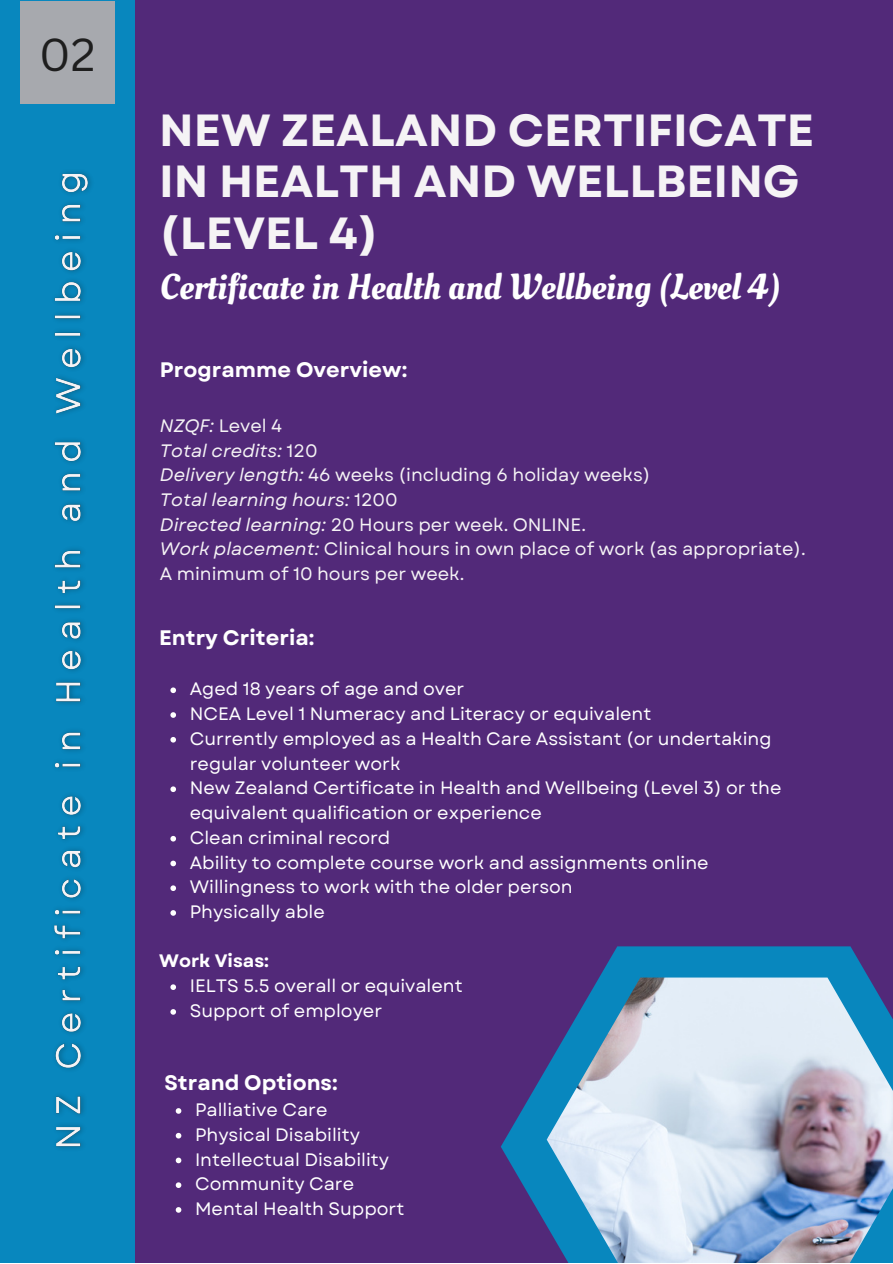
<style>
.page{position:relative;width:893px;height:1264px;background:#fff}
.page>*{position:absolute;margin:0;border:0;box-sizing:border-box;transform-origin:0 0}
.t1{font:700 45px/51.8px "Garet";color:#f5f3f5}
.t2{font:45px "Canva Sans";color:#1e1e1e}
.t3{font:36px "Oleo Script";color:#fff}
.t4{font:700 21px "Garet";color:#fff}
.t5{font:18px/24.8px "Garet";color:#fff}
.t6{font:18px "Garet";color:#f5f3f5}
.t7{font:italic 18px "Garet";color:#f5f3f5}
.t8{font:700 18px "Garet";color:#fff}
.s1{font-style:italic}
.s2{font-style:normal}
</style>
<div class="page">
<div style="left:0;top:0;width:892px;height:1262px;background:#522979"></div>
<div style="left:0;top:0;width:135px;height:1262px;background:#0887be"></div>
<div style="left:20px;top:1px;width:94px;height:103px;background:#a7a9ae"></div>
<svg style="left:501px;top:946px;width:367px;height:278px"></svg>
<img style="left:546px;top:977px;width:346px;height:285px">
<img style="left:54px;top:171px;width:37px;height:978px">
<svg style="left:170px;top:687px;width:6px;height:6px"></svg>
<svg style="left:170px;top:712px;width:6px;height:5px"></svg>
<svg style="left:170px;top:737px;width:6px;height:5px"></svg>
<svg style="left:170px;top:786px;width:6px;height:6px"></svg>
<svg style="left:170px;top:836px;width:6px;height:5px"></svg>
<svg style="left:170px;top:860px;width:6px;height:6px"></svg>
<svg style="left:170px;top:885px;width:6px;height:6px"></svg>
<svg style="left:170px;top:910px;width:6px;height:5px"></svg>
<svg style="left:170px;top:984px;width:6px;height:6px"></svg>
<svg style="left:170px;top:1009px;width:6px;height:5px"></svg>
<svg style="left:176px;top:1108px;width:5px;height:5px"></svg>
<svg style="left:176px;top:1132px;width:5px;height:6px"></svg>
<svg style="left:176px;top:1157px;width:5px;height:6px"></svg>
<svg style="left:176px;top:1182px;width:5px;height:5px"></svg>
<svg style="left:176px;top:1207px;width:5px;height:5px"></svg>
<p class="t2" style="left:39px;top:23px;width:58px">02</p>
<p class="t1" style="left:159px;top:104px;width:656px">NEW ZEALAND CERTIFICATE<br>IN HEALTH AND WELLBEING (LEVEL 4)</p>
<p class="t3" style="left:160px;top:263px;width:622px">Certificate in Health and Wellbeing (Level 4)</p>
<p class="t4" style="left:160px;top:354px;width:249px">Programme Overview:</p>
<p class="t6" style="left:160px;top:412px;width:124px"><span class="s1">NZQF:</span> Level 4</p>
<p class="t7" style="left:160px;top:437px;width:159px">Total credits: <span class="s2">120</span></p>
<p class="t6" style="left:160px;top:462px;width:492px"><span class="s1">Delivery length:</span> 46 weeks (including 6 holiday weeks)</p>
<p class="t7" style="left:160px;top:486px;width:239px">Total learning hours: <span class="s2">1200</span></p>
<p class="t6" style="left:160px;top:511px;width:427px"><span class="s1">Directed learning:</span> 20 Hours per week. ONLINE.</p>
<p class="t6" style="left:160px;top:536px;width:647px"><span class="s1">Work placement:</span> Clinical hours in own place of work (as appropriate).</p>
<p class="t6" style="left:160px;top:561px;width:306px">A minimum of 10 hours per week.</p>
<p class="t4" style="left:159px;top:622px;width:157px">Entry Criteria:</p>
<p class="t5" style="left:190px;top:676px;width:276px">Aged 18 years of age and over</p>
<p class="t5" style="left:190px;top:701px;width:463px">NCEA Level 1 Numeracy and Literacy or equivalent</p>
<p class="t5" style="left:190px;top:726px;width:583px">Currently employed as a Health Care Assistant (or undertaking regular volunteer work</p>
<p class="t5" style="left:190px;top:775px;width:593px">New Zealand Certificate in Health and Wellbeing (Level 3) or the equivalent qualification or experience</p>
<p class="t5" style="left:190px;top:825px;width:202px">Clean criminal record</p>
<p class="t5" style="left:190px;top:850px;width:520px">Ability to complete course work and assignments online</p>
<p class="t5" style="left:190px;top:874px;width:384px">Willingness to work with the older person</p>
<p class="t5" style="left:190px;top:899px;width:137px">Physically able</p>
<p class="t8" style="left:159px;top:948px;width:111px">Work Visas:</p>
<p class="t5" style="left:190px;top:973px;width:274px">IELTS 5.5 overall or equivalent</p>
<p class="t5" style="left:190px;top:998px;width:194px">Support of employer</p>
<p class="t4" style="left:164px;top:1067px;width:175px">Strand Options:</p>
<p class="t5" style="left:195px;top:1097px;width:134px">Palliative Care</p>
<p class="t5" style="left:195px;top:1122px;width:166px">Physical Disability</p>
<p class="t5" style="left:195px;top:1146px;width:195px">Intellectual Disability</p>
<p class="t5" style="left:195px;top:1171px;width:161px">Community Care</p>
<p class="t5" style="left:195px;top:1196px;width:211px">Mental Health Support</p>
</div>
